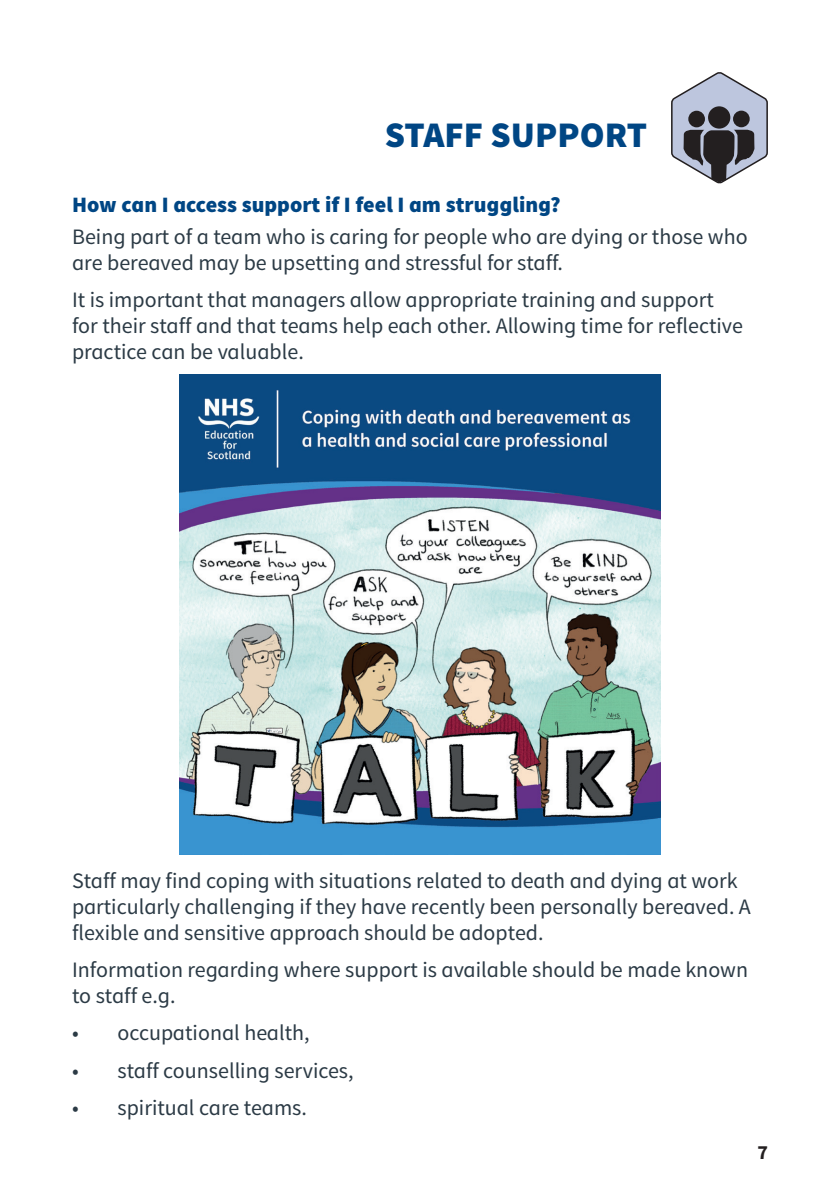
<style>
.page{position:relative;width:840px;height:1191px;background:#fff}
.page>*{position:absolute;margin:0;border:0;box-sizing:border-box;transform-origin:0 0}
.t1{font:900 36px "NHS Source Sans Pro";color:#004684}
.t2{font:22px/26px "NHS Source Sans Pro";color:#2b3a45}
.t3{font:900 22px "NHS Source Sans Pro";color:#004684}
.t4{font:700 20px "NHS Source Sans Pro";color:#231f20}
</style>
<div class="page">
<svg style="left:671px;top:72px;width:97px;height:112px"></svg>
<img style="left:179px;top:374px;width:481px;height:481px">
<h1 class="t1" style="left:384px;top:112px;width:263px">STAFF SUPPORT</h1>
<p class="t3" style="left:72px;top:190px;width:490px">How can I access support if I feel I am struggling?</p>
<p class="t2" style="left:72px;top:224px;width:676px">Being part of a team who is caring for people who are dying or those who are bereaved may be upsetting and stressful for staff.</p>
<p class="t2" style="left:72px;top:287px;width:672px">It is important that managers allow appropriate training and support for their staff and that teams help each other. Allowing time for reflective practice can be valuable.</p>
<p class="t2" style="left:72px;top:867px;width:680px">Staff may find coping with situations related to death and dying at work particularly challenging if they have recently been personally bereaved. A flexible and sensitive approach should be adopted.</p>
<p class="t2" style="left:72px;top:957px;width:677px">Information regarding where support is available should be made known to staff e.g.</p>
<p class="t2" style="left:72px;top:1020px;width:239px">• occupational health,</p>
<p class="t2" style="left:72px;top:1057px;width:283px">• staff counselling services,</p>
<p class="t2" style="left:72px;top:1095px;width:236px">• spiritual care teams.</p>
<p class="t4" style="left:756px;top:1139px;width:12px">7</p>
</div>
